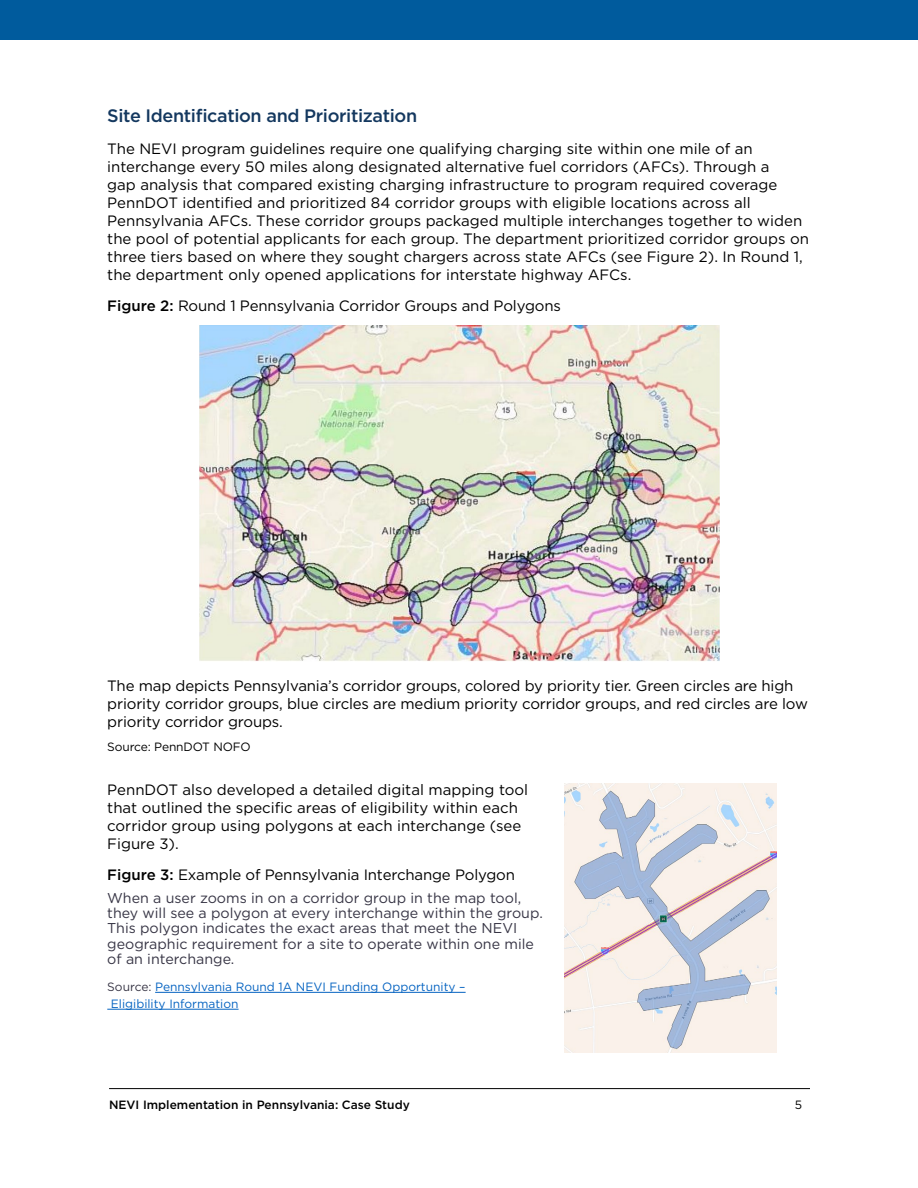
<style>
.page{position:relative;width:918px;height:1188px;background:#fff}
.page>*{position:absolute;margin:0;border:0;box-sizing:border-box;transform-origin:0 0}
.ToC_-_SubHead{font:500 18px "Gotham";letter-spacing:-.02em;color:#14385f}
.t1{font:15px/18px "Gotham";color:#000}
.t2{font:14.25px/15.5px "Gotham";color:#373545}
.Figure_Source{font:12px "Gotham";color:#0563c1}
.t3{font:500 12px "Gotham";color:#000}
.t4{font:12px "Gotham";letter-spacing:-.01em;color:#000}
.s1{font-weight:500}
.s2{color:#373545}
</style>
<div class="page">
<hr style="left:109px;top:1088px;width:701px;height:1px;background:#000">
<div style="left:0;top:0;width:918px;height:40px;background:#005b9d"></div>
<img style="left:200px;top:325px;width:519px;height:336px">
<img style="left:565px;top:783px;width:211px;height:270px">
<hr style="left:155px;top:992px;width:311px;height:1px;background:#0563c1">
<hr style="left:107px;top:1009px;width:132px;height:1px;background:#0563c1">
<p class="ToC_-_SubHead" style="left:107px;top:104px;width:311px">Site Identification and Prioritization</p>
<p class="t1" style="left:107px;top:139px;width:703px">The NEVI program guidelines require one qualifying charging site within one mile of an interchange every 50 miles along designated alternative fuel corridors (AFCs). Through a<br>gap analysis that compared existing charging infrastructure to program required coverage PennDOT identified and prioritized 84 corridor groups with eligible locations across all Pennsylvania AFCs. These corridor groups packaged multiple interchanges together to widen the pool of potential applicants for each group. The department prioritized corridor groups on three tiers based on where they sought chargers across state AFCs (see Figure 2). In Round 1, the department only opened applications for interstate highway AFCs.</p>
<p class="t1" style="left:107px;top:297px;width:455px"><span class="s1">Figure 2:</span> Round 1 Pennsylvania Corridor Groups and Polygons</p>
<p class="t1" style="left:107px;top:676px;width:702px">The map depicts Pennsylvania’s corridor groups, colored by priority tier. Green circles are high priority corridor groups, blue circles are medium priority corridor groups, and red circles are low priority corridor groups.</p>
<p class="t4" style="left:107px;top:739px;width:145px">Source: PennDOT NOFO</p>
<p class="t1" style="left:107px;top:780px;width:422px">PennDOT also developed a detailed digital mapping tool that outlined the specific areas of eligibility within each corridor group using polygons at each interchange (see Figure 3).</p>
<p class="t1" style="left:107px;top:866px;width:409px"><span class="s1">Figure 3:</span> Example of Pennsylvania Interchange Polygon</p>
<p class="t2" style="left:107px;top:890px;width:435px">When a user zooms in on a corridor group in the map tool, they will see a polygon at every interchange within the group.<br>This polygon indicates the exact areas that meet the NEVI geographic requirement for a site to operate within one mile of an interchange.</p>
<p class="Figure_Source" style="left:107px;top:979px;width:360px"><span class="s2">Source:</span> Pennsylvania Round 1A NEVI Funding Opportunity –</p>
<p class="Figure_Source" style="left:111px;top:996px;width:129px">Eligibility Information</p>
<p class="t3" style="left:109px;top:1097px;width:302px">NEVI Implementation in Pennsylvania: Case Study</p>
<p class="t4" style="left:795px;top:1097px;width:9px">5</p>
</div>
